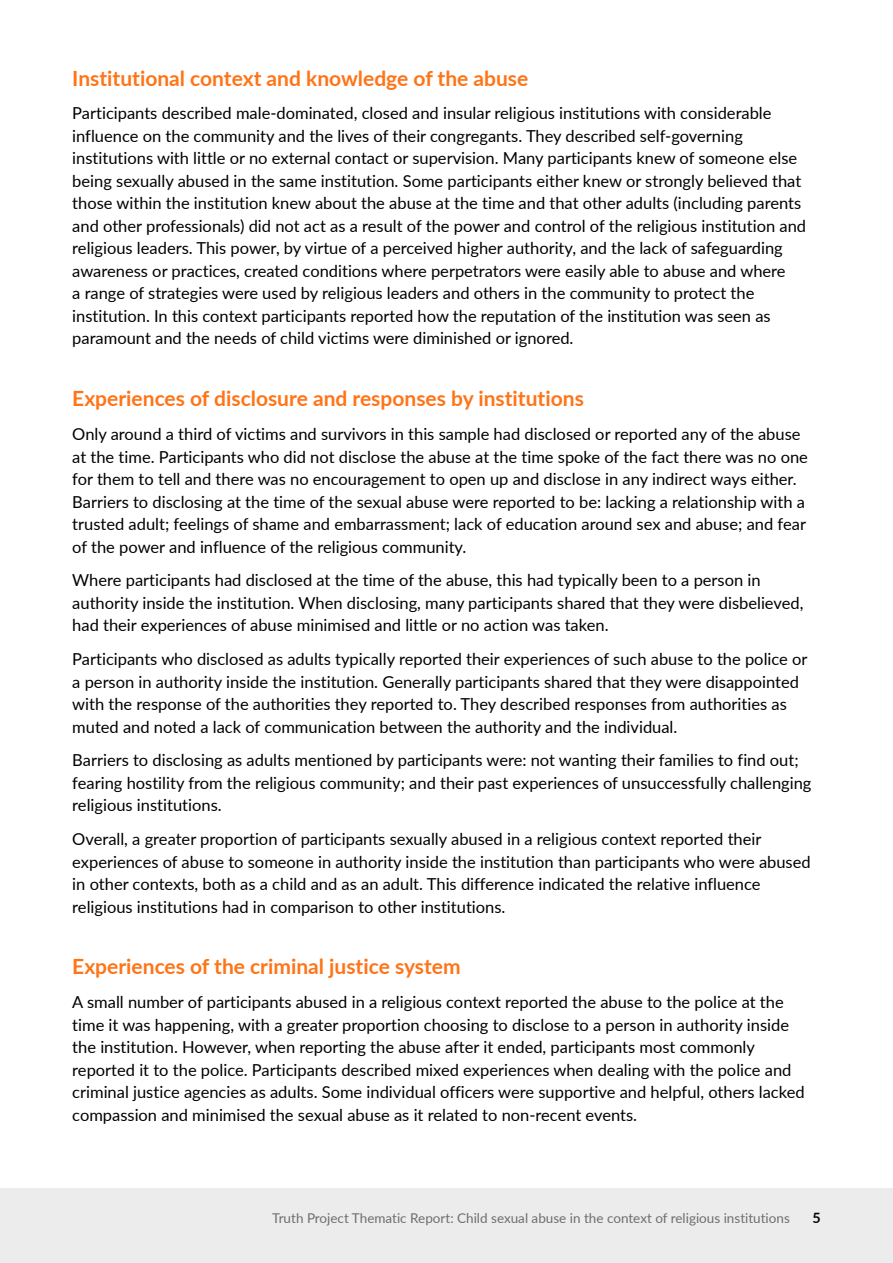
<style>
.page{position:relative;width:893px;height:1263px;background:#fff}
.page>*{position:absolute;margin:0;border:0;box-sizing:border-box;transform-origin:0 0}
.t1{font:700 21px "Lato";color:#ff7417}
.t2{font:16.5px/22.5px "Lato";color:#000}
.t3{font:700 14.25px "Lato";color:#000}
.t4{font:13.5px "Lato";color:#6c6e6e}
</style>
<div class="page">
<div style="left:0;top:1188px;width:893px;height:75px;background:#ececed"></div>
<h3 class="t1" style="left:72px;top:62px;width:458px">Institutional context and knowledge of the abuse</h3>
<p class="t2" style="left:72px;top:101px;width:735px">Participants described male-dominated, closed and insular religious institutions with considerable influence on the community and the lives of their congregants. They described self-governing institutions with little or no external contact or supervision. Many participants knew of someone else being sexually abused in the same institution. Some participants either knew or strongly believed that those within the institution knew about the abuse at the time and that other adults (including parents and other professionals) did not act as a result of the power and control of the religious institution and religious leaders. This power, by virtue of a perceived higher authority, and the lack of safeguarding awareness or practices, created conditions where perpetrators were easily able to abuse and where<br>a range of strategies were used by religious leaders and others in the community to protect the institution. In this context participants reported how the reputation of the institution was seen as paramount and the needs of child victims were diminished or ignored.</p>
<h3 class="t1" style="left:72px;top:383px;width:513px">Experiences of disclosure and responses by institutions</h3>
<p class="t2" style="left:72px;top:422px;width:737px">Only around a third of victims and survivors in this sample had disclosed or reported any of the abuse at the time. Participants who did not disclose the abuse at the time spoke of the fact there was no one for them to tell and there was no encouragement to open up and disclose in any indirect ways either.<br>Barriers to disclosing at the time of the sexual abuse were reported to be: lacking a relationship with a trusted adult; feelings of shame and embarrassment; lack of education around sex and abuse; and fear of the power and influence of the religious community.</p>
<p class="t2" style="left:72px;top:568px;width:733px">Where participants had disclosed at the time of the abuse, this had typically been to a person in authority inside the institution. When disclosing, many participants shared that they were disbelieved, had their experiences of abuse minimised and little or no action was taken.</p>
<p class="t2" style="left:72px;top:647px;width:737px">Participants who disclosed as adults typically reported their experiences of such abuse to the police or a person in authority inside the institution. Generally participants shared that they were disappointed with the response of the authorities they reported to. They described responses from authorities as muted and noted a lack of communication between the authority and the individual.</p>
<p class="t2" style="left:72px;top:748px;width:741px">Barriers to disclosing as adults mentioned by participants were: not wanting their families to find out; fearing hostility from the religious community; and their past experiences of unsuccessfully challenging religious institutions.</p>
<p class="t2" style="left:72px;top:827px;width:740px">Overall, a greater proportion of participants sexually abused in a religious context reported their experiences of abuse to someone in authority inside the institution than participants who were abused in other contexts, both as a child and as an adult. This difference indicated the relative influence religious institutions had in comparison to other institutions.</p>
<h3 class="t1" style="left:72px;top:951px;width:390px">Experiences of the criminal justice system</h3>
<p class="t2" style="left:72px;top:990px;width:734px">A small number of participants abused in a religious context reported the abuse to the police at the time it was happening, with a greater proportion choosing to disclose to a person in authority inside the institution. However, when reporting the abuse after it ended, participants most commonly reported it to the police. Participants described mixed experiences when dealing with the police and criminal justice agencies as adults. Some individual officers were supportive and helpful, others lacked compassion and minimised the sexual abuse as it related to non-recent events.</p>
<p class="t4" style="left:272px;top:1208px;width:519px">Truth Project Thematic Report: Child sexual abuse in the context of religious institutions</p>
<p class="t3" style="left:812px;top:1207px;width:10px">5</p>
</div>
